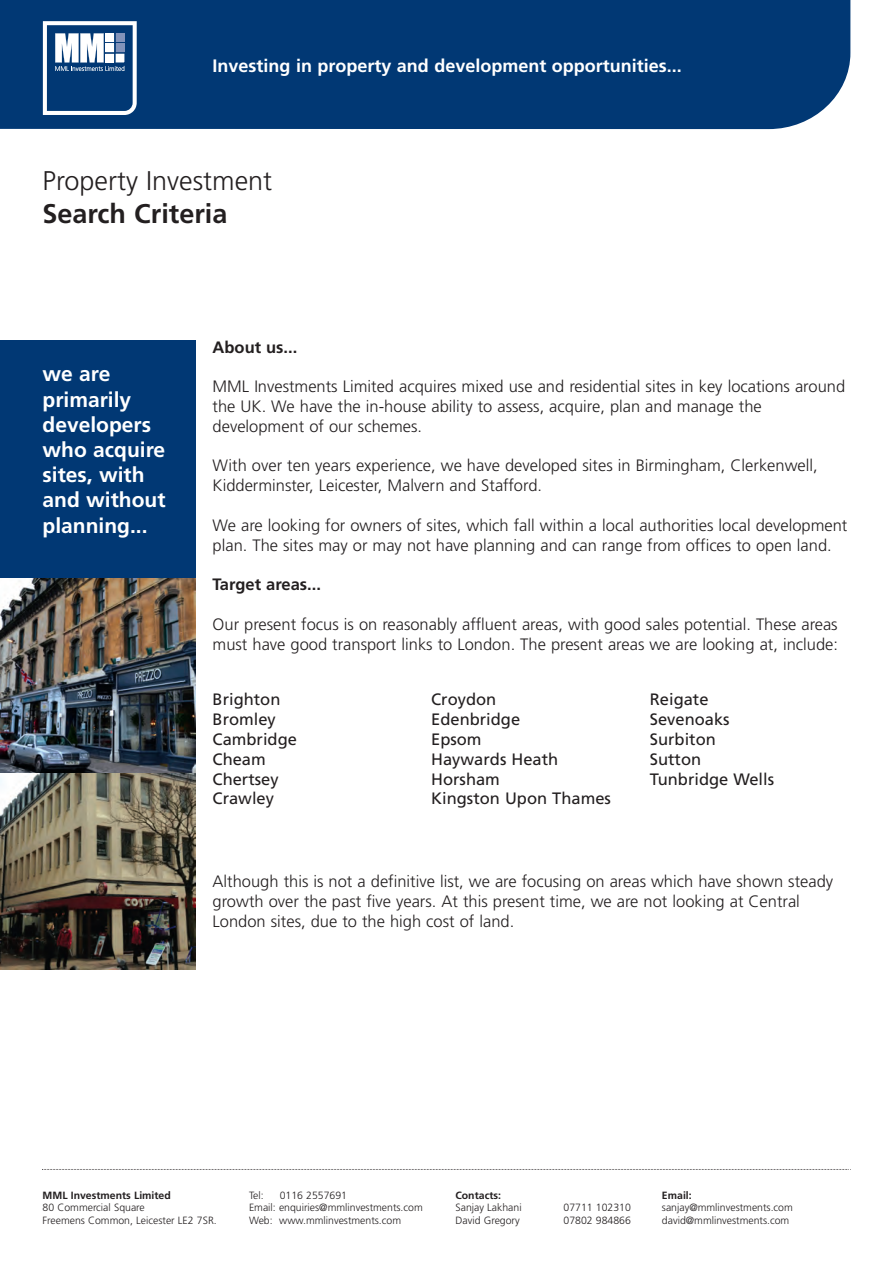
<style>
.page{position:relative;width:893px;height:1263px;background:#fff}
.page>*{position:absolute;margin:0;border:0;box-sizing:border-box;transform-origin:0 0}
.t1{font:300 27px "Frutiger";color:#231f20}
.t2{font:700 27px "Frutiger";color:#231f20}
.t3{font:700 21px/25.2px "Frutiger";color:#fff}
.t4{font:700 18px "Frutiger";color:#fff}
.t5{font:300 16.5px/19.8px "Frutiger";color:#231f20}
.t6{font:16.5px/19.8px "Frutiger";color:#231f20}
.t7{font:700 16.5px "Frutiger";color:#231f20}
.t8{font:300 10.5px/12.6px "Frutiger";color:#231f20}
.t9{font:700 10.5px "Frutiger";color:#231f20}
</style>
<div class="page">
<div style="left:0;top:340px;width:196px;height:238px;background:#013874"></div>
<div style="left:0;top:0;width:851px;height:129px;background:#013874"></div>
<svg style="left:43px;top:21px;width:94px;height:94px"></svg>
<svg style="left:42px;top:1169px;width:809px;height:1px"></svg>
<img style="left:0;top:578px;width:196px;height:196px">
<img style="left:0;top:774px;width:196px;height:195px">
<p class="t4" style="left:213px;top:58px;width:471px">Investing in property and development opportunities...</p>
<h1 class="t1" style="left:43px;top:170px;width:231px">Property Investment</h1>
<h1 class="t2" style="left:43px;top:202px;width:186px">Search Criteria</h1>
<p class="t3" style="left:43px;top:363px;width:125px">we are primarily developers who acquire sites, with and without planning...</p>
<p class="t7" style="left:213px;top:340px;width:86px">About us...</p>
<p class="t5" style="left:213px;top:378px;width:634px">MML Investments Limited acquires mixed use and residential sites in key locations around the UK. We have the in-house ability to assess, acquire, plan and manage the development of our schemes.</p>
<p class="t5" style="left:213px;top:457px;width:607px">With over ten years experience, we have developed sites in Birmingham, Clerkenwell,<br>Kidderminster, Leicester, Malvern and Stafford.</p>
<p class="t5" style="left:213px;top:516px;width:636px">We are looking for owners of sites, which fall within a local authorities local development plan. The sites may or may not have planning and can range from offices to open land.</p>
<p class="t7" style="left:213px;top:578px;width:110px">Target areas...</p>
<p class="t5" style="left:213px;top:615px;width:627px">Our present focus is on reasonably affluent areas, with good sales potential. These areas must have good transport links to London. The present areas we are looking at, include:</p>
<p class="t6" style="left:213px;top:691px;width:86px">Brighton<br>Bromley<br>Cambridge<br>Cheam<br>Chertsey<br>Crawley</p>
<p class="t6" style="left:431px;top:691px;width:181px">Croydon<br>Edenbridge<br>Epsom<br>Haywards Heath<br>Horsham<br>Kingston Upon Thames</p>
<p class="t6" style="left:650px;top:691px;width:126px">Reigate<br>Sevenoaks<br>Surbiton<br>Sutton<br>Tunbridge Wells</p>
<p class="t5" style="left:213px;top:873px;width:622px">Although this is not a definitive list, we are focusing on areas which have shown steady growth over the past five years. At this present time, we are not looking at Central<br>London sites, due to the high cost of land.</p>
<p class="t9" style="left:43px;top:1191px;width:130px">MML Investments Limited</p>
<p class="t8" style="left:43px;top:1202px;width:176px">80 Commercial Square<br>Freemens Common, Leicester LE2 7SR.</p>
<p class="t8" style="left:249px;top:1189px;width:16px">Tel:</p>
<p class="t8" style="left:249px;top:1189px;width:175px;text-indent:31px">0116 2557691<br>Email: enquiries@mmlinvestments.com<br>Web: www.mmlinvestments.com</p>
<p class="t9" style="left:455px;top:1191px;width:47px">Contacts:</p>
<p class="t8" style="left:455px;top:1202px;width:68px">Sanjay Lakhani</p>
<p class="t8" style="left:563px;top:1202px;width:69px">07711 102310</p>
<p class="t8" style="left:455px;top:1214px;width:66px">David Gregory</p>
<p class="t8" style="left:563px;top:1214px;width:69px">07802 984866</p>
<p class="t9" style="left:662px;top:1191px;width:31px">Email:</p>
<p class="t8" style="left:662px;top:1202px;width:132px">sanjay@mmlinvestments.com david@mmlinvestments.com</p>
</div>
